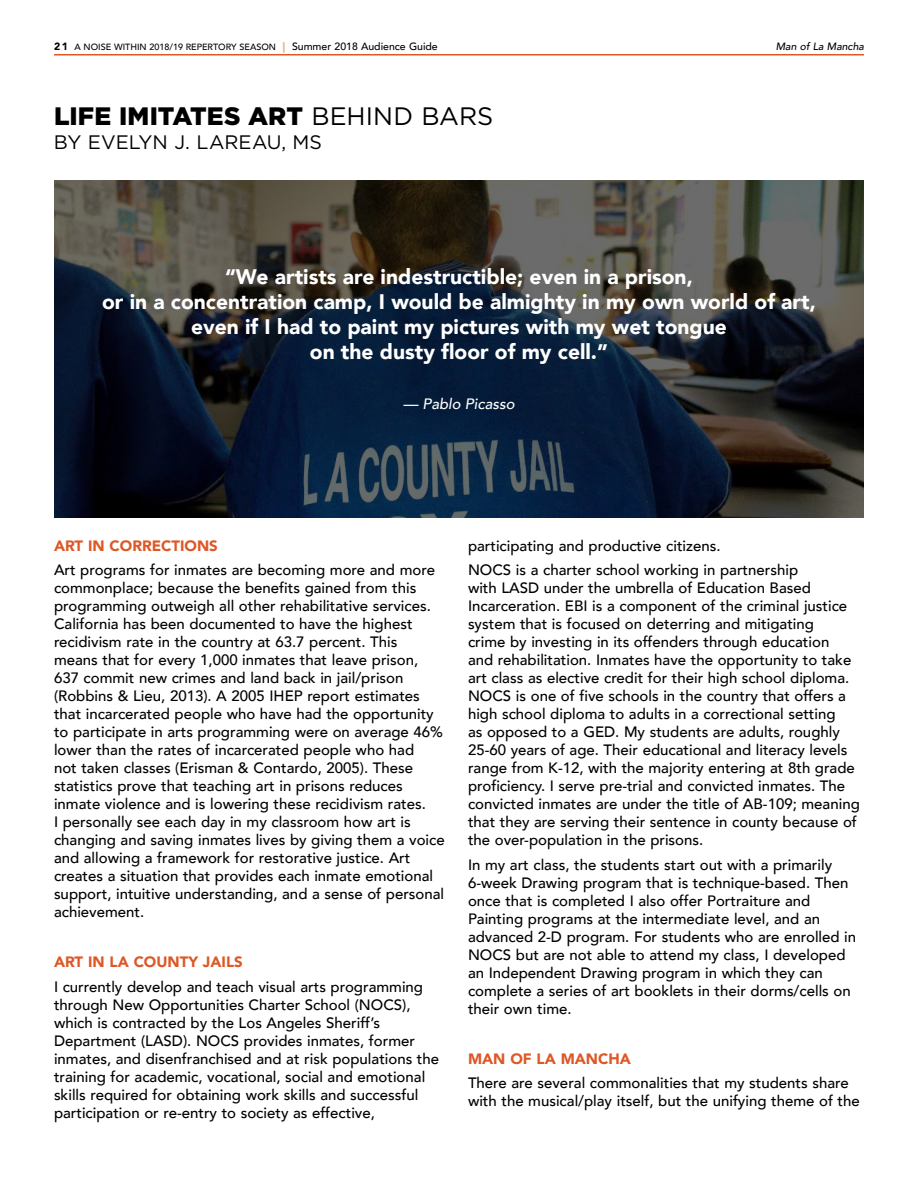
<style>
.page{position:relative;width:918px;height:1188px;background:#fff}
.page>*{position:absolute;margin:0;border:0;box-sizing:border-box;transform-origin:0 0}
.t1{font:900 25.2px "Gotham";letter-spacing:.005em;color:#000}
.t2{font:900 21px/25.2px "Avenir";color:#fff;text-align:center}
.t3{font:19.5px "Gotham";color:#000}
.t4{font:500 15px/18px "Avenir";color:#000}
.t5{font:900 15px "Avenir";color:#dd5826}
.t6{font:italic 500 15px "Avenir";color:#fff}
.t7{font:italic 500 10.5px "Avenir";color:#000}
.t8{font:500 9px "Avenir";color:#000}
.s1{font-weight:900;font-size:10.5px}
.s2{font-weight:900;font-size:10.5px;color:#eca57f}
.s3{font-size:10.5px}
.s4{font-weight:400}
</style>
<div class="page">
<img style="left:54px;top:180px;width:810px;height:337px">
<hr style="left:54px;top:54px;width:810px;height:2px;background:#dd5826">
<p class="t8" style="left:54px;top:39px;width:385px"><span class="s1">21</span> A NOISE WITHIN 2018/19 REPERTORY SEASON <span class="s2">|</span> <span class="s3">Summer 2018 Audience Guide</span></p>
<p class="t7" style="left:776px;top:40px;width:90px">Man of La Mancha</p>
<h1 class="t1" style="left:54px;top:100px;width:441px">LIFE IMITATES ART <span class="s4">BEHIND BARS</span></h1>
<h3 class="t3" style="left:54px;top:130px;width:270px">BY EVELYN J. LAREAU, MS</h3>
<h2 class="t2" style="left:102px;top:263px;width:715px">“We artists are indestructible; even in a prison,<br>or in a concentration camp, I would be almighty in my own world of art, even if I had to paint my pictures with my wet tongue<br>on the dusty floor of my cell.”</h2>
<p class="t6" style="left:403px;top:395px;width:113px">— Pablo Picasso</p>
<p class="t5" style="left:54px;top:533px;width:165px">ART IN CORRECTIONS</p>
<p class="t4" style="left:54px;top:560px;width:392px">Art programs for inmates are becoming more and more commonplace; because the benefits gained from this programming outweigh all other rehabilitative services.<br>California has been documented to have the highest recidivism rate in the country at 63.7 percent. This means that for every 1,000 inmates that leave prison, 637 commit new crimes and land back in jail/prison (Robbins &amp; Lieu, 2013). A 2005 IHEP report estimates that incarcerated people who have had the opportunity to participate in arts programming were on average 46% lower than the rates of incarcerated people who had<br>not taken classes (Erisman &amp; Contardo, 2005). These statistics prove that teaching art in prisons reduces inmate violence and is lowering these recidivism rates.<br>I personally see each day in my classroom how art is changing and saving inmates lives by giving them a voice and allowing a framework for restorative justice. Art creates a situation that provides each inmate emotional support, intuitive understanding, and a sense of personal achievement.</p>
<p class="t5" style="left:54px;top:949px;width:190px">ART IN LA COUNTY JAILS</p>
<p class="t4" style="left:54px;top:977px;width:387px">I currently develop and teach visual arts programming through New Opportunities Charter School (NOCS), which is contracted by the Los Angeles Sheriff’s Department (LASD). NOCS provides inmates, former inmates, and disenfranchised and at risk populations the training for academic, vocational, social and emotional skills required for obtaining work skills and successful participation or re-entry to society as effective,</p>
<p class="t4" style="left:468px;top:532px;width:332px;line-height:24.8px">participating and productive citizens.<br>NOCS is a charter school working in partnership</p>
<p class="t4" style="left:468px;top:578px;width:393px">with LASD under the umbrella of Education Based Incarceration. EBI is a component of the criminal justice system that is focused on deterring and mitigating<br>crime by investing in its offenders through education<br>and rehabilitation. Inmates have the opportunity to take art class as elective credit for their high school diploma.<br>NOCS is one of five schools in the country that offers a high school diploma to adults in a correctional setting<br>as opposed to a GED. My students are adults, roughly 25-60 years of age. Their educational and literacy levels range from K-12, with the majority entering at 8th grade proficiency. I serve pre-trial and convicted inmates. The convicted inmates are under the title of AB-109; meaning that they are serving their sentence in county because of the over-population in the prisons.</p>
<p class="t4" style="left:468px;top:855px;width:390px">In my art class, the students start out with a primarily 6-week Drawing program that is technique-based. Then once that is completed I also offer Portraiture and Painting programs at the intermediate level, and an advanced 2-D program. For students who are enrolled in NOCS but are not able to attend my class, I developed an Independent Drawing program in which they can complete a series of art booklets in their dorms/cells on their own time.</p>
<p class="t5" style="left:468px;top:1046px;width:164px">MAN OF LA MANCHA</p>
<p class="t4" style="left:468px;top:1073px;width:393px">There are several commonalities that my students share with the musical/play itself, but the unifying theme of the</p>
</div>
